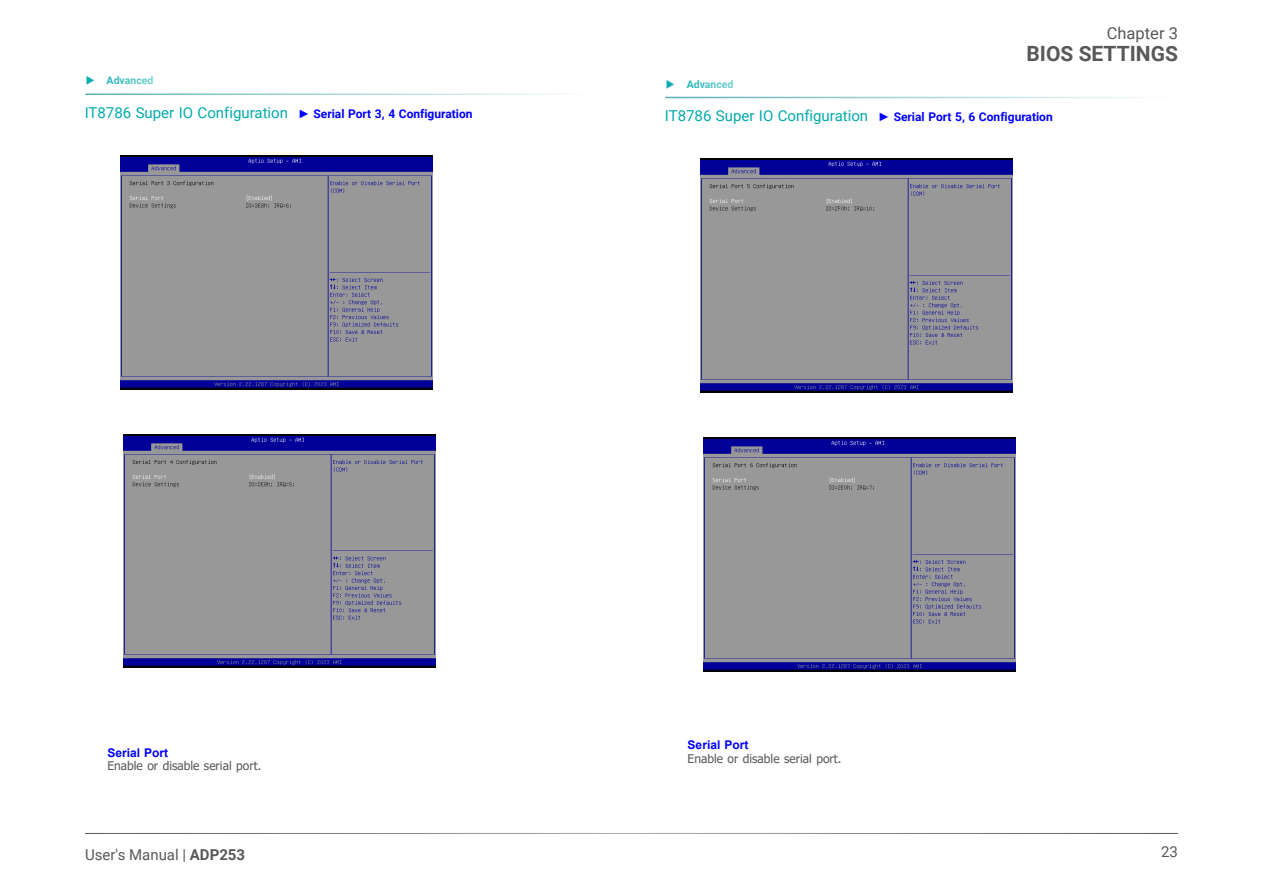
<style>
.page{position:relative;width:1263px;height:893px;background:#fff}
.page>*{position:absolute;margin:0;border:0;box-sizing:border-box;transform-origin:0 0}
.t1{font:700 21px "Roboto";color:#57585a}
.t2{font:16.5px "Roboto";color:#57585a}
.Heading_3{font:15px "Roboto";color:#00aaad}
.t3{font:15px "Roboto";color:#57585a}
.Body_Text{font:12px "Tahoma";color:#57585a}
.Body_Text-2{font:700 12px "Arial";color:#00f}
.t4{font:700 10.5px "Roboto";color:#00aaad}
.s1{font-family:"Arial";font-weight:700;font-size:12px;color:#00f}
.s2{font-weight:700;font-size:12px;color:#00f}
.s3{font-weight:700}
</style>
<div class="page">
<hr style="left:85px;top:833px;width:1093px;height:1px;background:#57585a">
<img style="left:120px;top:155px;width:312px;height:234px">
<img style="left:700px;top:158px;width:312px;height:234px">
<hr style="left:85px;top:94px;width:515px;height:1px;background:#2e9aa0">
<hr style="left:665px;top:97px;width:515px;height:1px;background:#2e9aa0">
<img style="left:123px;top:434px;width:312px;height:234px">
<img style="left:703px;top:437px;width:312px;height:234px">
<p class="t2" style="left:1107px;top:21px;width:73px">Chapter 3</p>
<h1 class="t1" style="left:1026px;top:39px;width:153px">BIOS SETTINGS</h1>
<p class="t4" style="left:107px;top:73px;width:48px">Advanced</p>
<p class="t4" style="left:687px;top:77px;width:48px">Advanced</p>
<p class="Heading_3" style="left:85px;top:102px;width:389px">IT8786 Super IO Configuration <span class="s1">►</span> <span class="s2">Serial Port 3, 4 Configuration</span></p>
<p class="Heading_3" style="left:665px;top:105px;width:389px">IT8786 Super IO Configuration <span class="s1">►</span> <span class="s2">Serial Port 5, 6 Configuration</span></p>
<p class="Body_Text-2" style="left:107px;top:744px;width:62px">Serial Port</p>
<p class="Body_Text" style="left:107px;top:758px;width:155px">Enable or disable serial port.</p>
<p class="t3" style="left:85px;top:844px;width:162px">User's Manual | <span class="s3">ADP253</span></p>
<p class="Body_Text-2" style="left:688px;top:736px;width:62px">Serial Port</p>
<p class="Body_Text" style="left:688px;top:750px;width:155px">Enable or disable serial port.</p>
<p class="t3" style="left:1161px;top:841px;width:18px">23</p>
</div>
